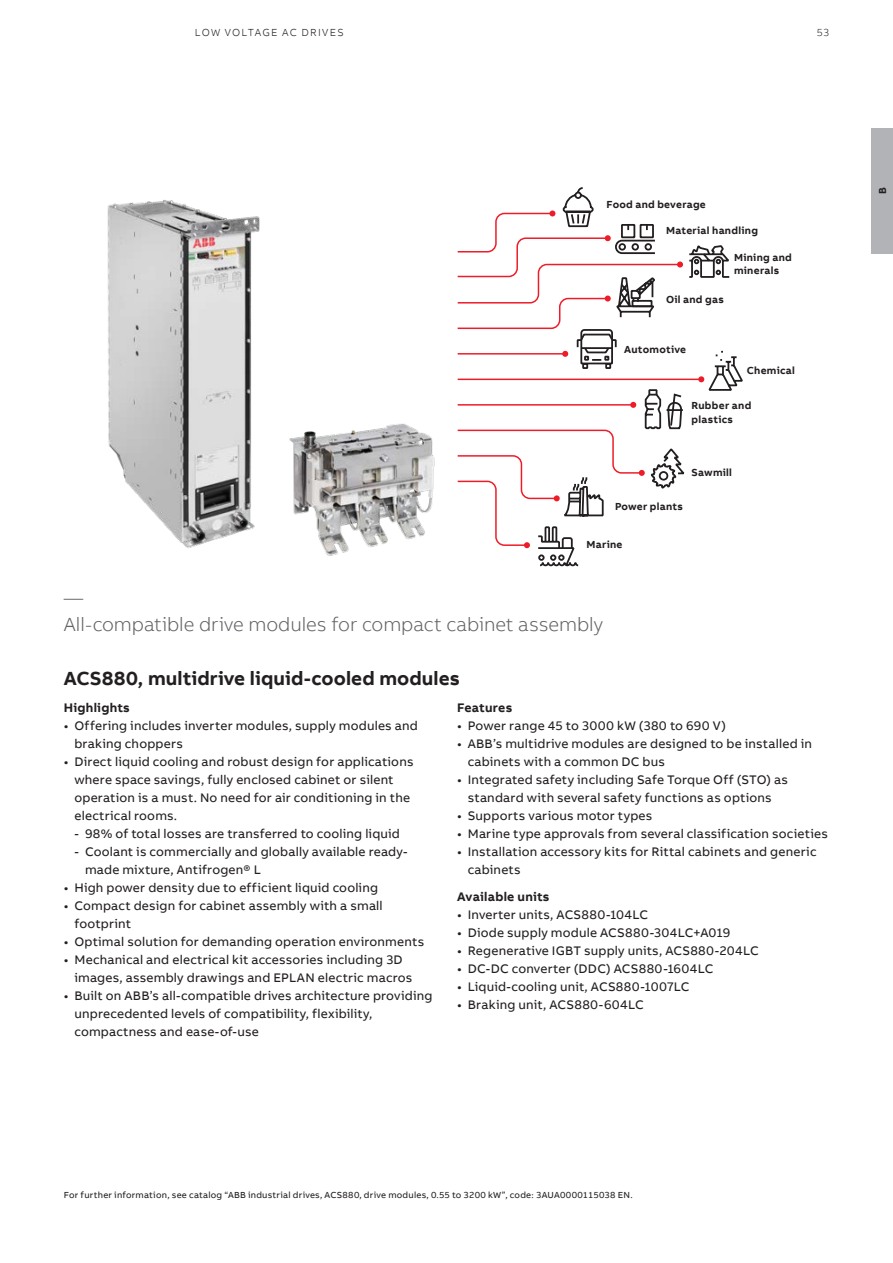
<style>
.page{position:relative;width:893px;height:1263px;background:#fff}
.page>*{position:absolute;margin:0;border:0;box-sizing:border-box;transform-origin:0 0}
.t1{font:300 19.5px/27px "AB Bvoice";letter-spacing:-.005em;color:#636366}
.t2{font:700 19.5px "AB Bvoice";letter-spacing:.005em;color:#231f20}
.t3{font:12.75px/18px "AB Bvoice";letter-spacing:.015em;color:#231f20}
.t4{font:700 12.75px "AB Bvoice";letter-spacing:.02em;color:#231f20}
.t5{font:700 10.5px/13.5px "AB Bvoice";letter-spacing:.025em;color:#231f20}
.t6{font:300 10.5px "AB Bvoice";letter-spacing:.12em;color:#231f20}
.t7{font:9px "AB Bvoice";letter-spacing:.025em;color:#231f20}
</style>
<div class="page">
<img style="left:107px;top:200px;width:153px;height:348px">
<img style="left:251px;top:405px;width:184px;height:151px">
<svg style="left:457px;top:187px;width:286px;height:380px"></svg>
<div style="left:872px;top:128px;width:21px;height:126px;background:#b2b3b7"></div>
<p class="t6" style="left:195px;top:26px;width:150px">LOW VOLTAGE AC DRIVES</p>
<p class="t6" style="left:817px;top:26px;width:14px">53</p>
<p class="t5" style="left:606px;top:198px;width:101px">Food and beverage</p>
<p class="t5" style="left:666px;top:223px;width:93px">Material handling</p>
<p class="t5" style="left:734px;top:250px;width:59px">Mining and minerals</p>
<p class="t5" style="left:666px;top:293px;width:59px">Oil and gas</p>
<p class="t5" style="left:624px;top:343px;width:63px">Automotive</p>
<p class="t5" style="left:747px;top:364px;width:50px">Chemical</p>
<p class="t5" style="left:691px;top:399px;width:61px">Rubber and plastics</p>
<p class="t5" style="left:691px;top:466px;width:42px">Sawmill</p>
<p class="t5" style="left:615px;top:500px;width:70px">Power plants</p>
<p class="t5" style="left:586px;top:538px;width:38px">Marine</p>
<h1 class="t1" style="left:64px;top:584px;width:541px">—<br>All-compatible drive modules for compact cabinet assembly</h1>
<h1 class="t2" style="left:64px;top:666px;width:398px">ACS880, multidrive liquid-cooled modules</h1>
<p class="t4" style="left:64px;top:699px;width:68px">Highlights</p>
<p class="t3" style="left:74px;top:717px;width:345px;text-indent:-11px">• Offering includes inverter modules, supply modules and braking choppers</p>
<p class="t3" style="left:74px;top:753px;width:341px;text-indent:-11px">• Direct liquid cooling and robust design for applications where space savings, fully enclosed cabinet or silent operation is a must. No need for air conditioning in the electrical rooms.</p>
<p class="t3" style="left:74px;top:825px;width:327px">- 98% of total losses are transferred to cooling liquid</p>
<p class="t3" style="left:85px;top:843px;width:324px;text-indent:-11px">- Coolant is commercially and globally available ready&shy;made mixture, Antifrogen® L</p>
<p class="t3" style="left:64px;top:879px;width:316px">• High power density due to efficient liquid cooling</p>
<p class="t3" style="left:74px;top:897px;width:310px;text-indent:-11px">• Compact design for cabinet assembly with a small footprint</p>
<p class="t3" style="left:64px;top:933px;width:362px">• Optimal solution for demanding operation environments</p>
<p class="t3" style="left:74px;top:951px;width:339px;text-indent:-11px">• Mechanical and electrical kit accessories including 3D images, assembly drawings and EPLAN electric macros</p>
<p class="t3" style="left:74px;top:987px;width:360px;text-indent:-11px">• Built on ABB’s all-compatible drives architecture providing unprecedented levels of compatibility, flexibility, compactness and ease-of-use</p>
<p class="t4" style="left:457px;top:699px;width:57px">Features</p>
<p class="t3" style="left:457px;top:717px;width:270px">• Power range 45 to 3000 kW (380 to 690 V)</p>
<p class="t3" style="left:468px;top:735px;width:346px;text-indent:-11px">• ABB’s multidrive modules are designed to be installed in cabinets with a common DC bus</p>
<p class="t3" style="left:457px;top:771px;width:332px;text-align:center">• Integrated safety including Safe Torque Off (STO) as standard with several safety functions as options</p>
<p class="t3" style="left:457px;top:807px;width:197px">• Supports various motor types</p>
<p class="t3" style="left:457px;top:825px;width:372px">• Marine type approvals from several classification societies</p>
<p class="t3" style="left:468px;top:843px;width:350px;text-indent:-11px">• Installation accessory kits for Rittal cabinets and generic cabinets</p>
<p class="t4" style="left:457px;top:888px;width:94px">Available units</p>
<p class="t3" style="left:457px;top:906px;width:193px">• Inverter units, ACS880-104LC</p>
<p class="t3" style="left:457px;top:924px;width:275px">• Diode supply module ACS880-304LC+A019</p>
<p class="t3" style="left:457px;top:942px;width:303px">• Regenerative IGBT supply units, ACS880-204LC</p>
<p class="t3" style="left:457px;top:960px;width:258px">• DC-DC converter (DDC) ACS880-1604LC</p>
<p class="t3" style="left:457px;top:978px;width:234px">• Liquid-cooling unit, ACS880-1007LC</p>
<p class="t3" style="left:457px;top:996px;width:188px">• Braking unit, ACS880-604LC</p>
<p class="t5" style="left:876px;top:194px;width:8px;rotate:-90deg">B</p>
<p class="t7" style="left:64px;top:1189px;width:570px">For further information, see catalog “ABB industrial drives, ACS880, drive modules, 0.55 to 3200 kW”, code: 3AUA0000115038 EN.</p>
</div>
